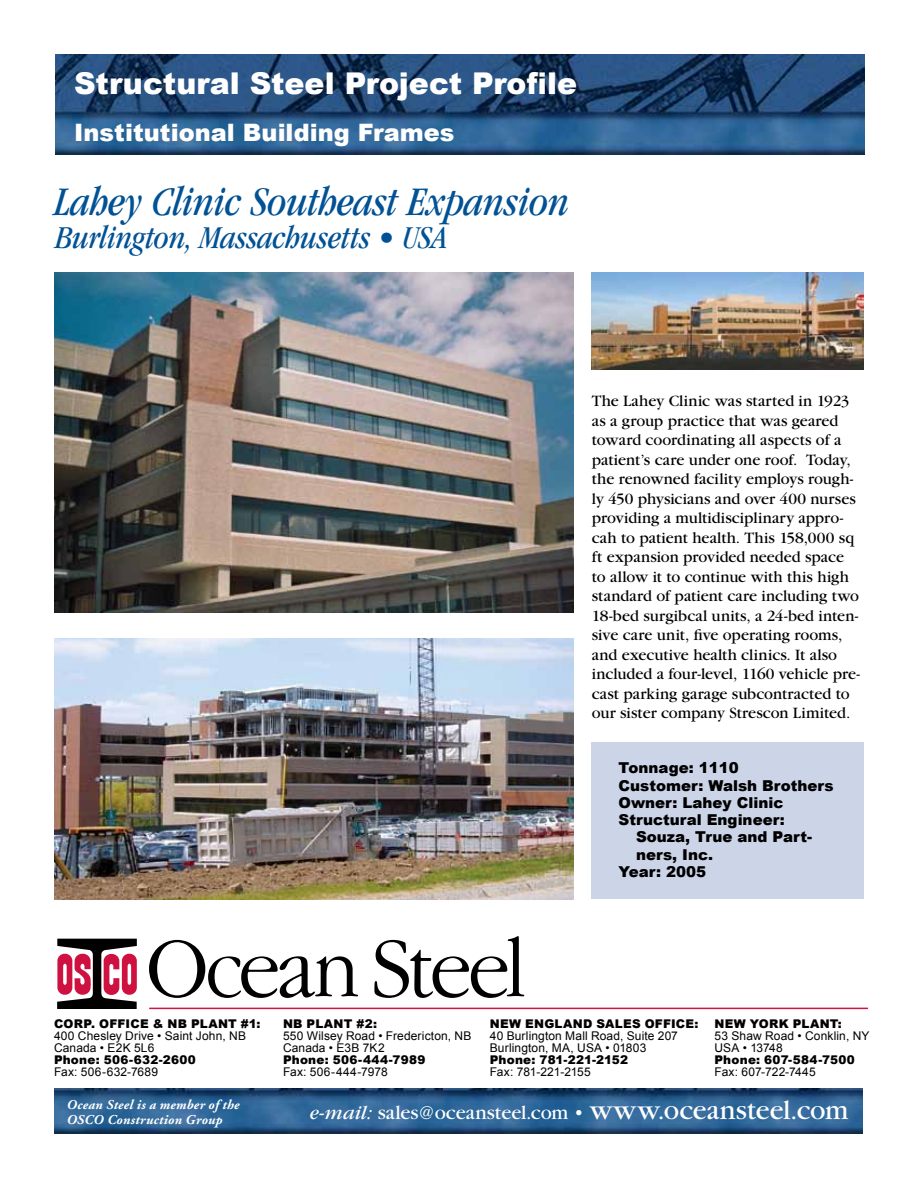
<style>
.page{position:relative;width:918px;height:1188px;background:#fff}
.page>*{position:absolute;margin:0;border:0;box-sizing:border-box;transform-origin:0 0}
.t1{font:300 87px "Apple Garamond";letter-spacing:-.04em;color:#000;scale:1.2 1}
.t2{font:italic condensed 42px "Garamond";letter-spacing:-.005em;color:#005295}
.t3{font:italic condensed 33px "Garamond";letter-spacing:-.005em;color:#005295}
.t4{font:900 30px "Arial";color:#fff}
.t5{font:900 24px "Arial";color:#fff}
.t6{font:20.55px "Garamond";color:#fff}
.t7{font:16.5px/19.5px "Garamond";color:#000}
.t8{font:900 15px/17.2px "Arial";color:#000}
.t9{font:italic 700 13.5px/15px "Adobe Garamond";letter-spacing:.02em;color:#fff}
.t10{font:12px/12px "Arial";letter-spacing:.01em;color:#000}
.t11{font:900 12px "Arial";letter-spacing:.02em;color:#000}
.t12{font:12px "Arial";letter-spacing:-.015em;color:#000}
.s1{font-style:italic}
.s2{font-size:28.35px}
</style>
<div class="page">
<img style="left:54px;top:638px;width:520px;height:261px">
<div style="left:592px;top:742px;width:272px;height:157px;background:#ccd4e8"></div>
<img style="left:54px;top:1089px;width:808px;height:45px">
<img style="left:55px;top:54px;width:809px;height:100px">
<hr style="left:149px;top:1008px;width:719px;height:1px;background:#d31245">
<svg style="left:57px;top:939px;width:80px;height:70px"></svg>
<img style="left:54px;top:273px;width:520px;height:340px">
<img style="left:592px;top:273px;width:272px;height:97px">
<h3 class="t4" style="left:74px;top:62px;width:504px">Structural Steel Project Profile</h3>
<h3 class="t5" style="left:74px;top:115px;width:382px">Institutional Building Frames</h3>
<h2 class="t2" style="left:54px;top:178px;width:517px">Lahey Clinic Southeast Expansion</h2>
<h3 class="t3" style="left:56px;top:219px;width:393px">Burlington, Massachusetts • USA</h3>
<h1 class="t1" style="left:146px;top:917px;width:318px">Ocean Steel</h1>
<p class="t7" style="left:592px;top:392px;width:270px">The Lahey Clinic was started in 1923 as a group practice that was geared toward coordinating all aspects of a patient’s care under one roof. Today, the renowned facility employs rough&shy;ly 450 physicians and over 400 nurses providing a multidisciplinary appro&shy;cah to patient health. This 158,000 sq ft expansion provided needed space to allow it to continue with this high standard of patient care including two 18-bed surgibcal units, a 24-bed inten&shy;sive care unit, five operating rooms, and executive health clinics. It also included a four-level, 1160 vehicle pre&shy;cast parking garage subcontracted to our sister company Strescon Limited.</p>
<p class="t8" style="left:619px;top:759px;width:217px">Tonnage: 1110<br>Customer: Walsh Brothers<br>Owner: Lahey Clinic<br>Structural Engineer:</p>
<p class="t8" style="left:636px;top:828px;width:178px">Souza, True and Part-</p>
<p class="t8" style="left:636px;top:845px;width:79px">ners, Inc.</p>
<p class="t8" style="left:619px;top:863px;width:89px">Year: 2005</p>
<p class="t11" style="left:54px;top:1015px;width:208px">CORP. OFFICE &amp; NB PLANT #1:</p>
<p class="t10" style="left:54px;top:1030px;width:194px">400 Chesley Drive • Saint John, NB<br>Canada • E2K 5L6</p>
<p class="t11" style="left:54px;top:1051px;width:143px">Phone: 506-632-2600</p>
<p class="t10" style="left:54px;top:1066px;width:106px">Fax: 506-632-7689</p>
<p class="t11" style="left:283px;top:1015px;width:96px">NB PLANT #2:</p>
<p class="t10" style="left:283px;top:1030px;width:190px">550 Wilsey Road • Fredericton, NB<br>Canada • E3B 7K2</p>
<p class="t11" style="left:283px;top:1051px;width:144px">Phone: 506-444-7989</p>
<p class="t10" style="left:283px;top:1066px;width:106px">Fax: 506-444-7978</p>
<p class="t11" style="left:490px;top:1015px;width:210px">NEW ENGLAND SALES OFFICE:</p>
<p class="t10" style="left:490px;top:1030px;width:190px">40 Burlington Mall Road, Suite 207<br>Burlington, MA, USA • 01803</p>
<p class="t11" style="left:490px;top:1051px;width:140px">Phone: 781-221-2152</p>
<p class="t12" style="left:490px;top:1065px;width:103px">Fax: 781-221-2155</p>
<p class="t11" style="left:715px;top:1015px;width:129px">NEW YORK PLANT:</p>
<p class="t10" style="left:715px;top:1030px;width:157px">53 Shaw Road • Conklin, NY<br>USA • 13748</p>
<p class="t11" style="left:715px;top:1051px;width:142px">Phone: 607-584-7500</p>
<p class="t10" style="left:715px;top:1066px;width:103px">Fax: 607-722-7445</p>
<p class="t9" style="left:66px;top:1097px;width:174px">Ocean Steel is a member of the<br>OSCO Construction Group</p>
<p class="t6" style="left:310px;top:1102px;width:540px"><span class="s1">e-mail:</span> sales@oceansteel.com • <span class="s2">www.oceansteel.com</span></p>
</div>
